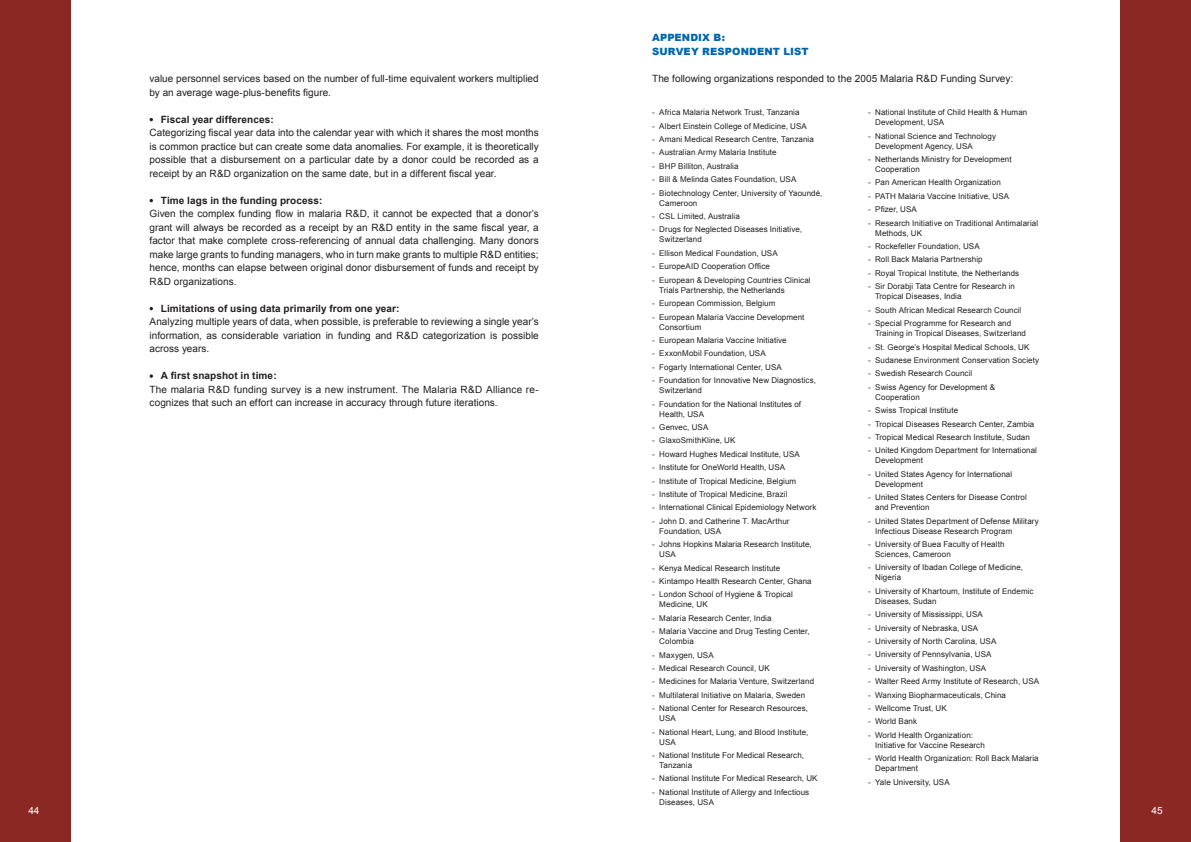
<style>
.page{position:relative;width:1191px;height:842px;background:#fff}
.page>*{position:absolute;margin:0;border:0;box-sizing:border-box;transform-origin:0 0}
.t1{font:10px/13.5px "Arial";color:#231f20;text-align:justify}
.t2{font:700 10px "Arial";letter-spacing:.01em;color:#231f20}
.t3{font:900 10px/13.5px "Arial";letter-spacing:.01em;color:#0067aa}
.t4{font:10px "Arial";color:#fff}
.t5{font:8px/10px "Arial";letter-spacing:.01em;color:#231f20}
</style>
<div class="page">
<div style="left:0;top:0;width:71px;height:842px;background:#8c2824"></div>
<div style="left:1120px;top:0;width:71px;height:842px;background:#8c2824"></div>
<svg style="left:150px;top:374px;width:3px;height:4px"></svg>
<p class="t3" style="left:652px;top:31px;width:158px">APPENDIX B:<br>SURVEY RESPONDENT LIST</p>
<p class="t1" style="left:652px;top:72px;width:362px">The following organizations responded to the 2005 Malaria R&amp;D Funding Survey:</p>
<p class="t5" style="left:652px;top:107px;width:149px">- Africa Malaria Network Trust, Tanzania</p>
<p class="t5" style="left:652px;top:121px;width:156px">- Albert Einstein College of Medicine, USA</p>
<p class="t5" style="left:652px;top:134px;width:163px">- Amani Medical Research Centre, Tanzania</p>
<p class="t5" style="left:652px;top:148px;width:126px">- Australian Army Malaria Institute</p>
<p class="t5" style="left:652px;top:161px;width:88px">- BHP Billiton, Australia</p>
<p class="t5" style="left:652px;top:174px;width:146px">- Bill &amp; Melinda Gates Foundation, USA</p>
<p class="t5" style="left:659px;top:188px;width:165px;text-indent:-7px">- Biotechnology Center, University of Yaoundé,<br>Cameroon</p>
<p class="t5" style="left:652px;top:211px;width:89px">- CSL Limited, Australia</p>
<p class="t5" style="left:659px;top:225px;width:144px;text-indent:-7px">- Drugs for Neglected Diseases Initiative,<br>Switzerland</p>
<p class="t5" style="left:652px;top:248px;width:127px">- Ellison Medical Foundation, USA</p>
<p class="t5" style="left:652px;top:261px;width:119px">- EuropeAID Cooperation Office</p>
<p class="t5" style="left:659px;top:275px;width:153px;text-indent:-7px">- European &amp; Developing Countries Clinical<br>Trials Partnership, the Netherlands</p>
<p class="t5" style="left:652px;top:298px;width:125px">- European Commission, Belgium</p>
<p class="t5" style="left:659px;top:312px;width:147px;text-indent:-7px">- European Malaria Vaccine Development<br>Consortium</p>
<p class="t5" style="left:652px;top:335px;width:136px">- European Malaria Vaccine Initiative</p>
<p class="t5" style="left:652px;top:348px;width:115px">- ExxonMobil Foundation, USA</p>
<p class="t5" style="left:652px;top:362px;width:131px">- Fogarty International Center, USA</p>
<p class="t5" style="left:659px;top:375px;width:158px;text-indent:-7px">- Foundation for Innovative New Diagnostics,<br>Switzerland</p>
<p class="t5" style="left:659px;top:399px;width:143px;text-indent:-7px">- Foundation for the National Institutes of<br>Health, USA</p>
<p class="t5" style="left:652px;top:422px;width:58px">- Genvec, USA</p>
<p class="t5" style="left:652px;top:435px;width:85px">- GlaxoSmithKline, UK</p>
<p class="t5" style="left:652px;top:449px;width:149px">- Howard Hughes Medical Institute, USA</p>
<p class="t5" style="left:652px;top:462px;width:135px">- Institute for OneWorld Health, USA</p>
<p class="t5" style="left:652px;top:476px;width:146px">- Institute of Tropical Medicine, Belgium</p>
<p class="t5" style="left:652px;top:489px;width:137px">- Institute of Tropical Medicine, Brazil</p>
<p class="t5" style="left:652px;top:502px;width:166px">- International Clinical Epidemiology Network</p>
<p class="t5" style="left:659px;top:516px;width:132px;text-indent:-7px">- John D. and Catherine T. MacArthur<br>Foundation, USA</p>
<p class="t5" style="left:659px;top:539px;width:154px;text-indent:-7px">- Johns Hopkins Malaria Research Institute,<br>USA</p>
<p class="t5" style="left:652px;top:563px;width:130px">- Kenya Medical Research Institute</p>
<p class="t5" style="left:652px;top:576px;width:161px">- Kintampo Health Research Center, Ghana</p>
<p class="t5" style="left:659px;top:589px;width:135px;text-indent:-7px">- London School of Hygiene &amp; Tropical<br>Medicine, UK</p>
<p class="t5" style="left:652px;top:613px;width:121px">- Malaria Research Center, India</p>
<p class="t5" style="left:659px;top:626px;width:152px;text-indent:-7px">- Malaria Vaccine and Drug Testing Center,<br>Colombia</p>
<p class="t5" style="left:652px;top:650px;width:63px">- Maxygen, USA</p>
<p class="t5" style="left:652px;top:663px;width:119px">- Medical Research Council, UK</p>
<p class="t5" style="left:652px;top:676px;width:163px">- Medicines for Malaria Venture, Switzerland</p>
<p class="t5" style="left:652px;top:690px;width:154px">- Multilateral Initiative on Malaria, Sweden</p>
<p class="t5" style="left:659px;top:703px;width:150px;text-indent:-7px">- National Center for Research Resources,<br>USA</p>
<p class="t5" style="left:659px;top:727px;width:151px;text-indent:-7px">- National Heart, Lung, and Blood Institute,<br>USA</p>
<p class="t5" style="left:659px;top:750px;width:146px;text-indent:-7px">- National Institute For Medical Research,<br>Tanzania</p>
<p class="t5" style="left:652px;top:773px;width:167px">- National Institute For Medical Research, UK</p>
<p class="t5" style="left:659px;top:787px;width:151px;text-indent:-7px">- National Institute of Allergy and Infectious<br>Diseases, USA</p>
<p class="t1" style="left:150px;top:72px;width:391px">value personnel services based on the number of full-time equivalent workers multiplied by an average wage-plus-benefits figure.</p>
<p class="t2" style="left:161px;top:114px;width:114px">Fiscal year differences:</p>
<p class="t1" style="left:150px;top:126px;width:391px">Categorizing fiscal year data into the calendar year with which it shares the most months is common practice but can create some data anomalies. For example, it is theoretically possible that a disbursement on a particular date by a donor could be recorded as a receipt by an R&amp;D organization on the same date, but in a different fiscal year.</p>
<p class="t2" style="left:161px;top:195px;width:163px">Time lags in the funding process:</p>
<p class="t1" style="left:150px;top:207px;width:391px">Given the complex funding flow in malaria R&amp;D, it cannot be expected that a donor’s grant will always be recorded as a receipt by an R&amp;D entity in the same fiscal year, a factor that make complete cross-referencing of annual data challenging. Many donors make large grants to funding managers, who in turn make grants to multiple R&amp;D entities; hence, months can elapse between original donor disbursement of funds and receipt by R&amp;D organizations.</p>
<p class="t2" style="left:161px;top:303px;width:240px">Limitations of using data primarily from one year:</p>
<p class="t1" style="left:150px;top:315px;width:391px">Analyzing multiple years of data, when possible, is preferable to reviewing a single year’s information, as considerable variation in funding and R&amp;D categorization is possible across years.</p>
<p class="t2" style="left:161px;top:370px;width:117px">A first snapshot in time:</p>
<p class="t1" style="left:150px;top:383px;width:391px">The malaria R&amp;D funding survey is a new instrument. The Malaria R&amp;D Alliance re&shy;cognizes that such an effort can increase in accuracy through future iterations.</p>
<p class="t5" style="left:875px;top:107px;width:154px;text-indent:-7px">- National Institute of Child Health &amp; Human<br>Development, USA</p>
<p class="t5" style="left:875px;top:131px;width:122px;text-indent:-7px">- National Science and Technology<br>Development Agency, USA</p>
<p class="t5" style="left:875px;top:154px;width:138px;text-indent:-7px">- Netherlands Ministry for Development<br>Cooperation</p>
<p class="t5" style="left:868px;top:178px;width:134px">- Pan American Health Organization</p>
<p class="t5" style="left:868px;top:191px;width:143px">- PATH Malaria Vaccine Initiative, USA</p>
<p class="t5" style="left:868px;top:204px;width:50px">- Pfizer, USA</p>
<p class="t5" style="left:875px;top:218px;width:164px;text-indent:-7px">- Research Initiative on Traditional Antimalarial<br>Methods, UK</p>
<p class="t5" style="left:868px;top:241px;width:113px">- Rockefeller Foundation, USA</p>
<p class="t5" style="left:868px;top:255px;width:116px">- Roll Back Malaria Partnership</p>
<p class="t5" style="left:868px;top:268px;width:153px">- Royal Tropical Institute, the Netherlands</p>
<p class="t5" style="left:875px;top:281px;width:141px;text-indent:-7px">- Sir Dorabji Tata Centre for Research in<br>Tropical Diseases, India</p>
<p class="t5" style="left:868px;top:305px;width:155px">- South African Medical Research Council</p>
<p class="t5" style="left:875px;top:318px;width:152px;text-indent:-7px">- Special Programme for Research and<br>Training in Tropical Diseases, Switzerland</p>
<p class="t5" style="left:868px;top:342px;width:163px">- St. George’s Hospital Medical Schools, UK</p>
<p class="t5" style="left:868px;top:355px;width:173px">- Sudanese Environment Conservation Society</p>
<p class="t5" style="left:868px;top:368px;width:106px">- Swedish Research Council</p>
<p class="t5" style="left:875px;top:382px;width:121px;text-indent:-7px">- Swiss Agency for Development &amp;<br>Cooperation</p>
<p class="t5" style="left:868px;top:405px;width:92px">- Swiss Tropical Institute</p>
<p class="t5" style="left:868px;top:419px;width:168px">- Tropical Diseases Research Center, Zambia</p>
<p class="t5" style="left:868px;top:432px;width:163px">- Tropical Medical Research Institute, Sudan</p>
<p class="t5" style="left:875px;top:445px;width:163px;text-indent:-7px">- United Kingdom Department for International<br>Development</p>
<p class="t5" style="left:875px;top:469px;width:139px;text-indent:-7px">- United States Agency for International<br>Development</p>
<p class="t5" style="left:875px;top:492px;width:153px;text-indent:-7px">- United States Centers for Disease Control and Prevention</p>
<p class="t5" style="left:875px;top:516px;width:165px;text-indent:-7px">- United States Department of Defense Military<br>Infectious Disease Research Program</p>
<p class="t5" style="left:875px;top:539px;width:131px;text-indent:-7px">- University of Buea Faculty of Health<br>Sciences, Cameroon</p>
<p class="t5" style="left:875px;top:562px;width:149px;text-indent:-7px">- University of Ibadan College of Medicine,<br>Nigeria</p>
<p class="t5" style="left:875px;top:586px;width:160px;text-indent:-7px">- University of Khartoum, Institute of Endemic<br>Diseases, Sudan</p>
<p class="t5" style="left:868px;top:609px;width:116px">- University of Mississippi, USA</p>
<p class="t5" style="left:868px;top:623px;width:112px">- University of Nebraska, USA</p>
<p class="t5" style="left:868px;top:636px;width:130px">- University of North Carolina, USA</p>
<p class="t5" style="left:868px;top:649px;width:125px">- University of Pennsylvania, USA</p>
<p class="t5" style="left:868px;top:663px;width:120px">- University of Washington, USA</p>
<p class="t5" style="left:868px;top:676px;width:173px">- Walter Reed Army Institute of Research, USA</p>
<p class="t5" style="left:868px;top:690px;width:139px">- Wanxing Biopharmaceuticals, China</p>
<p class="t5" style="left:868px;top:703px;width:80px">- Wellcome Trust, UK</p>
<p class="t5" style="left:868px;top:716px;width:50px">- World Bank</p>
<p class="t5" style="left:875px;top:730px;width:111px;text-indent:-7px">- World Health Organization:<br>Initiative for Vaccine Research</p>
<p class="t5" style="left:875px;top:753px;width:165px;text-indent:-7px">- World Health Organization: Roll Back Malaria<br>Department</p>
<p class="t5" style="left:868px;top:777px;width:83px">- Yale University, USA</p>
<p class="t4" style="left:28px;top:804px;width:13px">44</p>
<p class="t4" style="left:1151px;top:804px;width:13px">45</p>
</div>
